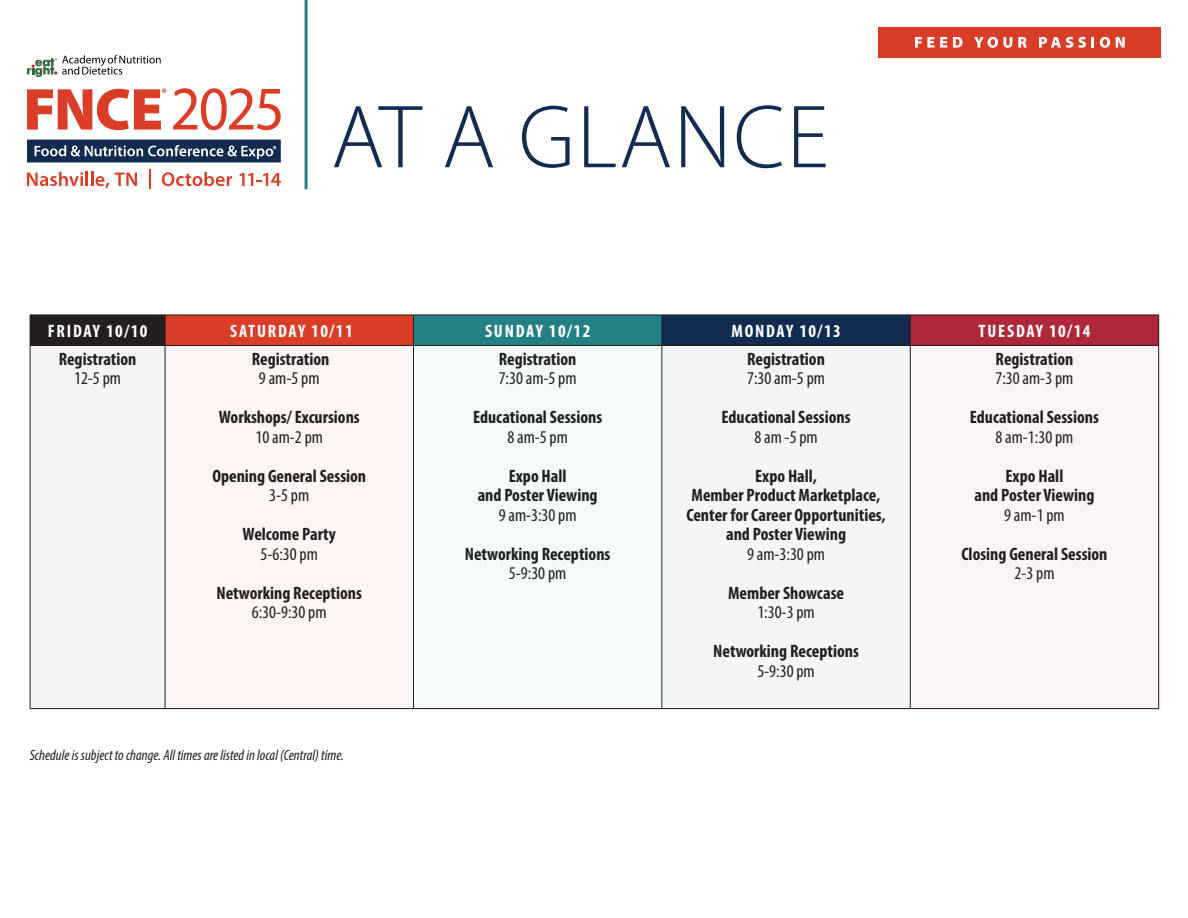
<style>
.page{position:relative;width:1188px;height:918px;background:#fff}
.page>*{position:absolute;margin:0;border:0;box-sizing:border-box;transform-origin:0 0}
.t1{font:300 90.45px "Myriad Pro";letter-spacing:.02em;color:#122b50}
.t2{font:700 condensed 18px/19.5px "Myriad Pro";color:#231f20;text-align:center}
.t3{font:700 condensed 18px "Myriad Pro";letter-spacing:.085em;color:#fff}
.t4{font:italic condensed 15px "Myriad Pro";color:#231f20}
.s1{font-weight:400}
</style>
<div class="page">
<div style="left:879px;top:27px;width:282px;height:31px;background:#da3d26"></div>
<svg style="left:915px;top:37px;width:32px;height:11px"></svg>
<svg style="left:953px;top:37px;width:10px;height:11px"></svg>
<svg style="left:974px;top:37px;width:38px;height:11px"></svg>
<svg style="left:1018px;top:37px;width:9px;height:11px"></svg>
<svg style="left:1039px;top:37px;width:55px;height:11px"></svg>
<svg style="left:1100px;top:37px;width:10px;height:11px"></svg>
<svg style="left:1116px;top:37px;width:9px;height:11px"></svg>
<svg style="left:27px;top:140px;width:254px;height:22px"></svg>
<svg style="left:173px;top:88px;width:108px;height:42px"></svg>
<svg style="left:27px;top:88px;width:139px;height:42px"></svg>
<svg style="left:27px;top:172px;width:82px;height:16px"></svg>
<svg style="left:115px;top:173px;width:22px;height:13px"></svg>
<svg style="left:150px;top:169px;width:1px;height:20px"></svg>
<svg style="left:162px;top:172px;width:70px;height:14px"></svg>
<svg style="left:239px;top:173px;width:42px;height:13px"></svg>
<svg style="left:27px;top:55px;width:134px;height:22px"></svg>
<hr style="left:305px;top:0;width:3px;height:189px;background:#238186">
<div style="left:166px;top:318px;width:247px;height:391px;background:#fdf5f4"></div>
<div style="left:31px;top:318px;width:135px;height:391px;background:#f4f4f4"></div>
<div style="left:415px;top:318px;width:247px;height:391px;background:#f4f9f9"></div>
<div style="left:663px;top:321px;width:247px;height:388px;background:#f3f5f6"></div>
<div style="left:910px;top:318px;width:251px;height:391px;background:#fbf4f5"></div>
<div style="left:30px;top:315px;width:135px;height:30px;background:#231f20"></div>
<div style="left:165px;top:315px;width:248px;height:30px;background:#db3c26"></div>
<div style="left:413px;top:315px;width:249px;height:30px;background:#238186"></div>
<div style="left:662px;top:315px;width:248px;height:30px;background:#122b50"></div>
<div style="left:910px;top:315px;width:249px;height:30px;background:#af283a"></div>
<hr style="left:1158px;top:346px;width:1px;height:362px;background:#231f20">
<hr style="left:1158px;top:315px;width:1px;height:30px;background:#231f20">
<hr style="left:30px;top:346px;width:1px;height:362px;background:#231f20">
<hr style="left:165px;top:315px;width:248px;height:1px;background:#231f20">
<hr style="left:165px;top:315px;width:1px;height:30px;background:#231f20">
<hr style="left:413px;top:315px;width:249px;height:1px;background:#231f20">
<hr style="left:413px;top:315px;width:1px;height:30px;background:#231f20">
<hr style="left:662px;top:315px;width:248px;height:1px;background:#231f20">
<hr style="left:662px;top:315px;width:1px;height:30px;background:#231f20">
<hr style="left:910px;top:315px;width:249px;height:1px;background:#231f20">
<hr style="left:910px;top:315px;width:1px;height:30px;background:#231f20">
<hr style="left:30px;top:345px;width:135px;height:1px;background:#231f20">
<hr style="left:165px;top:345px;width:248px;height:1px;background:#231f20">
<hr style="left:165px;top:346px;width:1px;height:362px;background:#231f20">
<hr style="left:413px;top:345px;width:249px;height:1px;background:#231f20">
<hr style="left:413px;top:346px;width:1px;height:362px;background:#231f20">
<hr style="left:662px;top:345px;width:248px;height:1px;background:#231f20">
<hr style="left:662px;top:346px;width:1px;height:362px;background:#231f20">
<hr style="left:910px;top:345px;width:249px;height:1px;background:#231f20">
<hr style="left:910px;top:346px;width:1px;height:362px;background:#231f20">
<hr style="left:30px;top:708px;width:135px;height:1px;background:#231f20">
<hr style="left:165px;top:708px;width:248px;height:1px;background:#231f20">
<hr style="left:413px;top:708px;width:249px;height:1px;background:#231f20">
<hr style="left:662px;top:708px;width:248px;height:1px;background:#231f20">
<hr style="left:910px;top:708px;width:249px;height:1px;background:#231f20">
<p class="t1" style="left:331px;top:83px;width:499px">AT A GLANCE</p>
<p class="t3" style="left:48px;top:320px;width:101px">FRIDAY 10/10</p>
<p class="t3" style="left:230px;top:320px;width:124px">SATURDAY 10/11</p>
<p class="t3" style="left:485px;top:320px;width:107px">SUNDAY 10/12</p>
<p class="t3" style="left:731px;top:320px;width:111px">MONDAY 10/13</p>
<p class="t3" style="left:979px;top:320px;width:113px">TUESDAY 10/14</p>
<p class="t2" style="left:59px;top:349px;width:79px">Registration<br><span class="s1">12-5 pm</span></p>
<p class="t2" style="left:252px;top:349px;width:79px">Registration<br><span class="s1">9 am-5 pm</span></p>
<p class="t2" style="left:219px;top:407px;width:142px">Workshops/ Excursions<br><span class="s1">10 am-2 pm</span></p>
<p class="t2" style="left:212px;top:466px;width:155px">Opening General Session<br><span class="s1">3-5 pm</span></p>
<p class="t2" style="left:243px;top:524px;width:95px">Welcome Party<br><span class="s1">5-6:30 pm</span></p>
<p class="t2" style="left:216px;top:583px;width:147px">Networking Receptions<br><span class="s1">6:30-9:30 pm</span></p>
<p class="t2" style="left:499px;top:349px;width:79px;text-align:left">Registration<br><span class="s1">7:30 am-5 pm</span></p>
<p class="t2" style="left:473px;top:407px;width:131px">Educational Sessions<br><span class="s1">8 am-5 pm</span></p>
<p class="t2" style="left:478px;top:466px;width:121px">Expo Hall<br>and Poster Viewing<br><span class="s1">9 am-3:30 pm</span></p>
<p class="t2" style="left:465px;top:544px;width:147px">Networking Receptions<br><span class="s1">5-9:30 pm</span></p>
<p class="t2" style="left:747px;top:349px;width:79px;text-align:left">Registration<br><span class="s1">7:30 am-5 pm</span></p>
<p class="t2" style="left:722px;top:407px;width:131px">Educational Sessions<br><span class="s1">8 am -5 pm</span></p>
<p class="t2" style="left:686px;top:466px;width:201px">Expo Hall,<br>Member Product Marketplace,<br>Center for Career Opportunities, and Poster Viewing<br><span class="s1">9 am-3:30 pm</span></p>
<p class="t2" style="left:728px;top:583px;width:117px">Member Showcase<br><span class="s1">1:30-3 pm</span></p>
<p class="t2" style="left:713px;top:641px;width:147px">Networking Receptions<br><span class="s1">5-9:30 pm</span></p>
<p class="t2" style="left:996px;top:349px;width:79px;text-align:left">Registration<br><span class="s1">7:30 am-3 pm</span></p>
<p class="t2" style="left:970px;top:407px;width:131px">Educational Sessions<br><span class="s1">8 am-1:30 pm</span></p>
<p class="t2" style="left:974px;top:466px;width:121px">Expo Hall<br>and Poster Viewing<br><span class="s1">9 am-1 pm</span></p>
<p class="t2" style="left:961px;top:544px;width:148px">Closing General Session<br><span class="s1">2-3 pm</span></p>
<p class="t4" style="left:30px;top:746px;width:316px">Schedule is subject to change. All times are listed in local (Central) time.</p>
</div>
